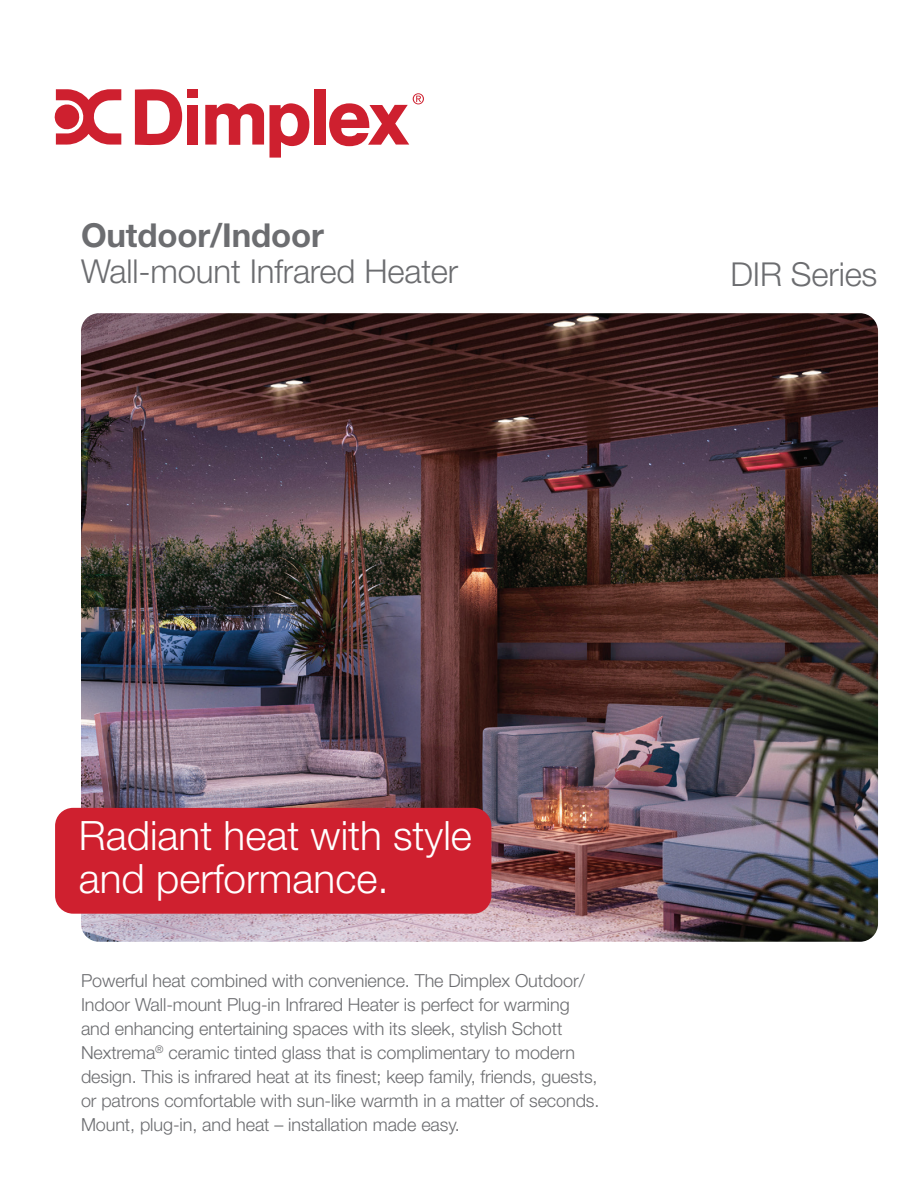
<style>
.page{position:relative;width:918px;height:1188px;background:#fff}
.page>*{position:absolute;margin:0;border:0;box-sizing:border-box;transform-origin:0 0}
.t1{font:300 40.5px/43.5px "Helvetica Neue LT Std";color:#fff}
.t2{font:300 33px "Helvetica Neue LT Std";letter-spacing:-.005em;color:#6c6d70}
.t3{font:700 33px "Helvetica Neue LT Std";letter-spacing:-.005em;color:#6c6d70}
.t4{font:300 18px/24px "Helvetica Neue LT Std";letter-spacing:-.005em;color:#6c6d70}
</style>
<div class="page">
<svg style="left:135px;top:89px;width:47px;height:57px"></svg>
<div style="left:187px;top:89px;width:11px;height:9px;background:#ce202f"></div>
<div style="left:187px;top:105px;width:11px;height:40px;background:#ce202f"></div>
<svg style="left:205px;top:103px;width:104px;height:55px"></svg>
<div style="left:314px;top:89px;width:11px;height:56px;background:#ce202f"></div>
<svg style="left:329px;top:93px;width:95px;height:53px"></svg>
<svg style="left:54px;top:89px;width:67px;height:56px"></svg>
<img style="left:81px;top:313px;width:797px;height:629px">
<div style="left:55px;top:808px;width:436px;height:106px;background:#cf202f;border-radius:18px"></div>
<h2 class="t3" style="left:81px;top:215px;width:244px">Outdoor/Indoor</h2>
<h2 class="t2" style="left:81px;top:252px;width:379px">Wall-mount Infrared Heater</h2>
<h2 class="t2" style="left:730px;top:254px;width:149px">DIR Series</h2>
<h1 class="t1" style="left:79px;top:813px;width:395px">Radiant heat with style and performance.</h1>
<p class="t4" style="left:81px;top:968px;width:520px">Powerful heat combined with convenience. The Dimplex Outdoor/ Indoor Wall-mount Plug-in Infrared Heater is perfect for warming and enhancing entertaining spaces with its sleek, stylish Schott Nextrema<sup>®</sup> ceramic tinted glass that is complimentary to modern design. This is infrared heat at its finest; keep family, friends, guests, or patrons comfortable with sun-like warmth in a matter of seconds.<br>Mount, plug-in, and heat – installation made easy.</p>
</div>
